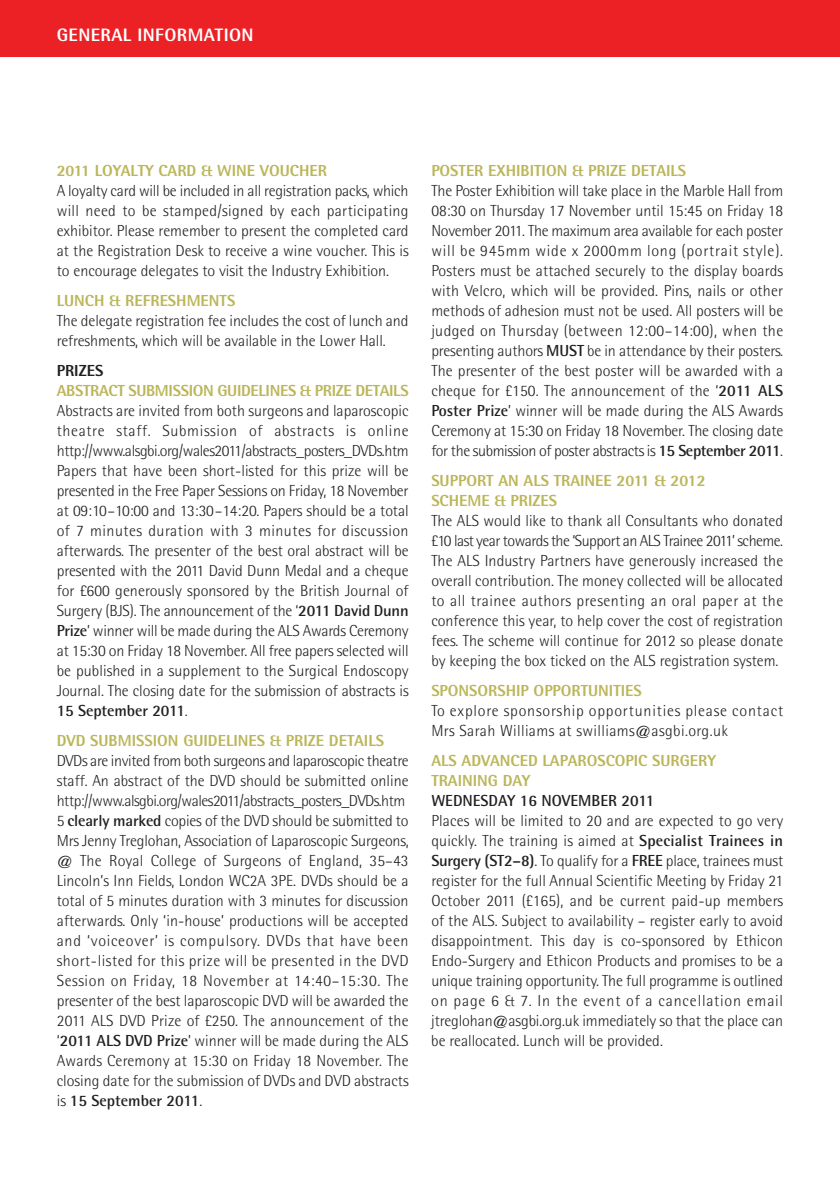
<style>
.page{position:relative;width:840px;height:1191px;background:#fff}
.page>*{position:absolute;margin:0;border:0;box-sizing:border-box;transform-origin:0 0}
.t1{font:800 18px "Rotis Semi Sans";letter-spacing:.025em;color:#fff}
.t2{font:300 16px/20px "Rotis Semi Sans";color:#231f20;text-align:justify}
.t3{font:800 16px/20px "Rotis Semi Sans";color:#bbb659}
.t4{font:300 16px/20px "Rotis Semi Sans";letter-spacing:.05em;color:#231f20}
.t5{font:800 16px "Rotis Semi Sans";letter-spacing:-.02em;color:#bbb659}
.t6{font:700 16px "Rotis Semi Sans";color:#231f20}
.t7{font:800 16px "Rotis Semi Sans";color:#231f20}
.s1{font-weight:700}
</style>
<div class="page">
<div style="left:0;top:0;width:839px;height:57px;background:#ec2125"></div>
<p class="t1" style="left:57px;top:28px;width:198px">GENERAL INFORMATION</p>
<p class="t3" style="left:57px;top:162px;width:271px">2011 LOYALTY CARD &amp; WINE VOUCHER</p>
<p class="t2" style="left:57px;top:182px;width:353px">A loyalty card will be included in all registration packs, which will need to be stamped/signed by each participating exhibitor. Please remember to present the completed card at the Registration Desk to receive a wine voucher. This is to encourage delegates to visit the Industry Exhibition.</p>
<p class="t3" style="left:57px;top:292px;width:180px">LUNCH &amp; REFRESHMENTS</p>
<p class="t2" style="left:57px;top:312px;width:353px">The delegate registration fee includes the cost of lunch and refreshments, which will be available in the Lower Hall.</p>
<p class="t7" style="left:57px;top:364px;width:48px">PRIZES</p>
<p class="t5" style="left:57px;top:384px;width:353px">ABSTRACT SUBMISSION GUIDELINES &amp; PRIZE DETAILS</p>
<p class="t2" style="left:57px;top:402px;width:353px">Abstracts are invited from both surgeons and laparoscopic theatre staff. Submission of abstracts is online http://www.alsgbi.org/wales2011/abstracts_posters_DVDs.htm Papers that have been short-listed for this prize will be presented in the Free Paper Sessions on Friday, 18 November at 09:10–10:00 and 13:30–14:20. Papers should be a total of 7 minutes duration with 3 minutes for discussion afterwards. The presenter of the best oral abstract will be presented with the 2011 David Dunn Medal and a cheque for £600 generously sponsored by the British Journal of Surgery (BJS). The announcement of the ‘<span class="s1">2011 David Dunn Prize</span>’ winner will be made during the ALS Awards Ceremony at 15:30 on Friday 18 November. All free papers selected will be published in a supplement to the Surgical Endoscopy Journal. The closing date for the submission of abstracts is <span class="s1">15 September 2011</span>.</p>
<p class="t3" style="left:57px;top:732px;width:328px">DVD SUBMISSION GUIDELINES &amp; PRIZE DETAILS</p>
<p class="t2" style="left:57px;top:752px;width:353px;text-align:left">DVDs are invited from both surgeons and laparoscopic theatre staff. An abstract of the DVD should be submitted online http://www.alsgbi.org/wales2011/abstracts_posters_DVDs.htm 5 <span class="s1">clearly marked</span> copies of the DVD should be submitted to Mrs Jenny Treglohan, Association of Laparoscopic Surgeons, @ The Royal College of Surgeons of England, 35–43<br>Lincoln’s Inn Fields, London WC2A 3PE. DVDs should be a total of 5 minutes duration with 3 minutes for discussion afterwards. Only ‘in-house’ productions will be accepted and ‘voiceover’ is compulsory. DVDs that have been short-listed for this prize will be presented in the DVD Session on Friday, 18 November at 14:40–15:30. The presenter of the best laparoscopic DVD will be awarded the 2011 ALS DVD Prize of £250. The announcement of the ‘<span class="s1">2011 ALS DVD Prize</span>’ winner will be made during the ALS Awards Ceremony at 15:30 on Friday 18 November. The closing date for the submission of DVDs and DVD abstracts is <span class="s1">15 September 2011</span>.</p>
<p class="t3" style="left:431px;top:162px;width:256px">POSTER EXHIBITION &amp; PRIZE DETAILS</p>
<p class="t2" style="left:431px;top:182px;width:353px">The Poster Exhibition will take place in the Marble Hall from 08:30 on Thursday 17 November until 15:45 on Friday 18<br>November 2011. The maximum area available for each poster will be 945mm wide x 2000mm long (portrait style).<br>Posters must be attached securely to the display boards with Velcro, which will be provided. Pins, nails or other methods of adhesion must not be used. All posters will be judged on Thursday (between 12:00–14:00), when the presenting authors <span class="s1">MUST</span> be in attendance by their posters.<br>The presenter of the best poster will be awarded with a cheque for £150. The announcement of the ‘<span class="s1">2011 ALS Poster Prize</span>’ winner will be made during the ALS Awards Ceremony at 15:30 on Friday 18 November. The closing date for the submission of poster abstracts is <span class="s1">15 September 2011</span>.</p>
<p class="t3" style="left:431px;top:472px;width:275px">SUPPORT AN ALS TRAINEE 2011 &amp; 2012<br>SCHEME &amp; PRIZES</p>
<p class="t2" style="left:431px;top:512px;width:353px">The ALS would like to thank all Consultants who donated £10 last year towards the ‘Support an ALS Trainee 2011’ scheme.<br>The ALS Industry Partners have generously increased the overall contribution. The money collected will be allocated to all trainee authors presenting an oral paper at the conference this year, to help cover the cost of registration fees. The scheme will continue for 2012 so please donate by keeping the box ticked on the ALS registration system.</p>
<p class="t3" style="left:431px;top:682px;width:212px">SPONSORSHIP OPPORTUNITIES</p>
<p class="t4" style="left:431px;top:702px;width:353px">To explore sponsorship opportunities please contact<br>Mrs Sarah Williams at swilliams@asgbi.org.uk</p>
<p class="t3" style="left:431px;top:752px;width:286px">ALS ADVANCED LAPAROSCOPIC SURGERY<br>TRAINING DAY</p>
<p class="t6" style="left:431px;top:794px;width:224px">WEDNESDAY 16 NOVEMBER 2011</p>
<p class="t2" style="left:431px;top:812px;width:353px">Places will be limited to 20 and are expected to go very quickly. The training is aimed at <span class="s1">Specialist Trainees in Surgery (ST2–8)</span>. To qualify for a <span class="s1">FREE</span> place, trainees must register for the full Annual Scientific Meeting by Friday 21<br>October 2011 (£165), and be current paid-up members of the ALS. Subject to availability – register early to avoid disappointment. This day is co-sponsored by Ethicon Endo-Surgery and Ethicon Products and promises to be a unique training opportunity. The full programme is outlined on page 6 &amp; 7. In the event of a cancellation email jtreglohan@asgbi.org.uk immediately so that the place can be reallocated. Lunch will be provided.</p>
</div>
